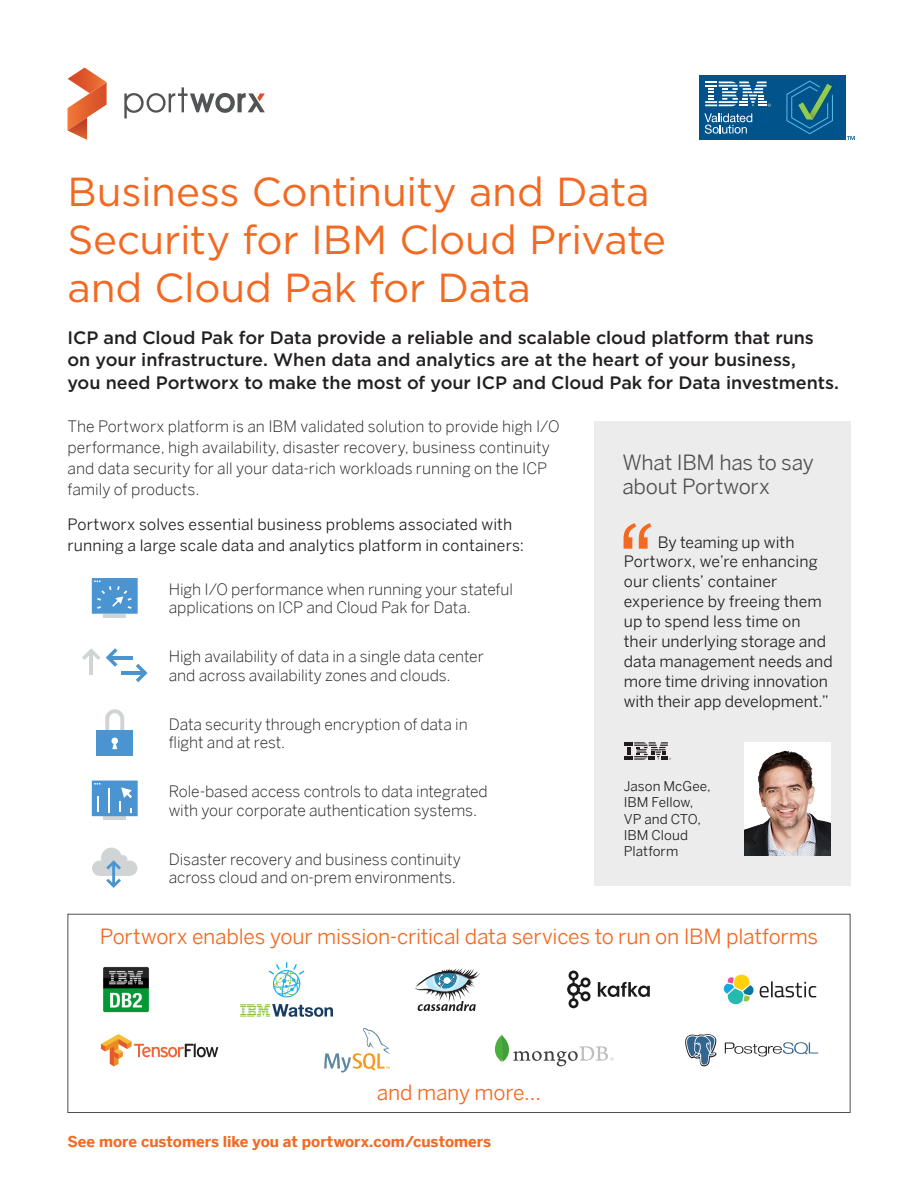
<style>
.page{position:relative;width:918px;height:1188px;background:#fff}
.page>*{position:absolute;margin:0;border:0;box-sizing:border-box;transform-origin:0 0}
.Head_1{font:40.5px/48px "Gotham";letter-spacing:-.01em;color:#f36921}
.Subhead_1{font:21px "Benton Sans";letter-spacing:-.01em;color:#f36921}
.Subhead_1-2{font:21px/24px "Benton Sans";letter-spacing:-.01em;color:#505052}
.t1{font:500 18px/22.5px "Gotham";letter-spacing:-.005em;color:#231f20}
.Bullet_List{font:300 15.75px/18.9px "Benton Sans";letter-spacing:-.005em;color:#231f20}
.t2{font:15.75px/19.8px "Benton Sans";letter-spacing:.005em;color:#231f20}
.Subhead{font:700 15px "Benton Sans";color:#f36921}
.t3{font:13.5px/16.2px "Benton Sans";letter-spacing:.005em;color:#231f20}
</style>
<div class="page">
<svg style="left:124px;top:87px;width:141px;height:31px"></svg>
<svg style="left:68px;top:68px;width:39px;height:72px"></svg>
<hr style="left:103px;top:614px;width:23px;height:4px;background:#d1d4d4">
<svg style="left:92px;top:578px;width:46px;height:36px"></svg>
<hr style="left:89px;top:651px;width:4px;height:24px;background:#d1d4d4">
<hr style="left:121px;top:671px;width:24px;height:4px;background:#4a94d1">
<svg style="left:136px;top:664px;width:11px;height:18px"></svg>
<hr style="left:108px;top:656px;width:24px;height:3px;background:#4a94d1">
<svg style="left:82px;top:648px;width:35px;height:19px"></svg>
<svg style="left:105px;top:709px;width:19px;height:21px"></svg>
<div style="left:96px;top:730px;width:37px;height:26px;background:#4a94d1"></div>
<div style="left:111px;top:738px;width:7px;height:6px;background:#fff;border-radius:50%"></div>
<svg style="left:112px;top:743px;width:5px;height:6px"></svg>
<svg style="left:103px;top:816px;width:23px;height:4px"></svg>
<svg style="left:92px;top:781px;width:46px;height:35px"></svg>
<hr style="left:108px;top:788px;width:2px;height:24px;background:#fff">
<svg style="left:92px;top:848px;width:45px;height:40px"></svg>
<div style="left:594px;top:421px;width:256px;height:465px;background:#ececec"></div>
<svg style="left:624px;top:523px;width:27px;height:26px"></svg>
<div style="left:699px;top:76px;width:146px;height:64px;background:#00548b"></div>
<svg style="left:705px;top:82px;width:66px;height:25px"></svg>
<svg style="left:786px;top:81px;width:47px;height:53px"></svg>
<svg style="left:847px;top:136px;width:8px;height:4px"></svg>
<svg style="left:704px;top:113px;width:48px;height:21px"></svg>
<svg style="left:625px;top:742px;width:46px;height:18px"></svg>
<img style="left:744px;top:743px;width:87px;height:113px">
<div style="left:68px;top:914px;width:782px;height:199px;border:1px solid #505052"></div>
<svg style="left:324px;top:1028px;width:66px;height:45px"></svg>
<svg style="left:725px;top:1042px;width:93px;height:14px"></svg>
<svg style="left:685px;top:1034px;width:32px;height:32px"></svg>
<svg style="left:101px;top:1034px;width:117px;height:33px"></svg>
<svg style="left:269px;top:962px;width:35px;height:36px"></svg>
<svg style="left:240px;top:1004px;width:93px;height:13px"></svg>
<svg style="left:495px;top:971px;width:155px;height:95px"></svg>
<svg style="left:723px;top:974px;width:93px;height:31px"></svg>
<svg style="left:415px;top:968px;width:65px;height:43px"></svg>
<img style="left:103px;top:966px;width:46px;height:47px">
<p class="Head_1" style="left:68px;top:167px;width:600px">Business Continuity and Data<br>Security for IBM Cloud Private and Cloud Pak for Data</p>
<p class="t1" style="left:68px;top:326px;width:773px">ICP and Cloud Pak for Data provide a reliable and scalable cloud platform that runs on your infrastructure. When data and analytics are at the heart of your business,<br>you need Portworx to make the most of your ICP and Cloud Pak for Data investments.</p>
<p class="Bullet_List" style="left:68px;top:416px;width:494px;line-height:21px">The Portworx platform is an IBM validated solution to provide high I/O performance, high availability, disaster recovery, business continuity and data security for all your data-rich workloads running on the ICP family of products.</p>
<p class="t2" style="left:68px;top:513px;width:458px;line-height:21px">Portworx solves essential business problems associated with running a large scale data and analytics platform in containers:</p>
<p class="Bullet_List" style="left:169px;top:579px;width:346px">High I/O performance when running your stateful applications on ICP and Cloud Pak for Data.</p>
<p class="Bullet_List" style="left:169px;top:647px;width:317px">High availability of data in a single data center and across availability zones and clouds.</p>
<p class="Bullet_List" style="left:169px;top:714px;width:300px">Data security through encryption of data in flight and at rest.</p>
<p class="Bullet_List" style="left:169px;top:782px;width:321px">Role-based access controls to data integrated with your corporate authentication systems.</p>
<p class="Bullet_List" style="left:169px;top:849px;width:294px">Disaster recovery and business continuity across cloud and on-prem environments.</p>
<p class="Subhead_1-2" style="left:622px;top:450px;width:193px">What IBM has to say about Portworx</p>
<p class="t2" style="left:624px;top:532px;width:210px;text-indent:34px">By teaming up with<br>Portworx, we’re enhancing our clients’ container experience by freeing them up to spend less time on their underlying storage and data management needs and more time driving innovation with their app development.”</p>
<p class="t3" style="left:624px;top:778px;width:89px">Jason McGee,<br>IBM Fellow,<br>VP and CTO,<br>IBM Cloud<br>Platform</p>
<p class="Subhead_1" style="left:100px;top:924px;width:720px">Portworx enables your mission-critical data services to run on IBM platforms</p>
<p class="Subhead_1" style="left:377px;top:1080px;width:166px">and many more…</p>
<p class="Subhead" style="left:68px;top:1133px;width:425px">See more customers like you at portworx.com/customers</p>
</div>
